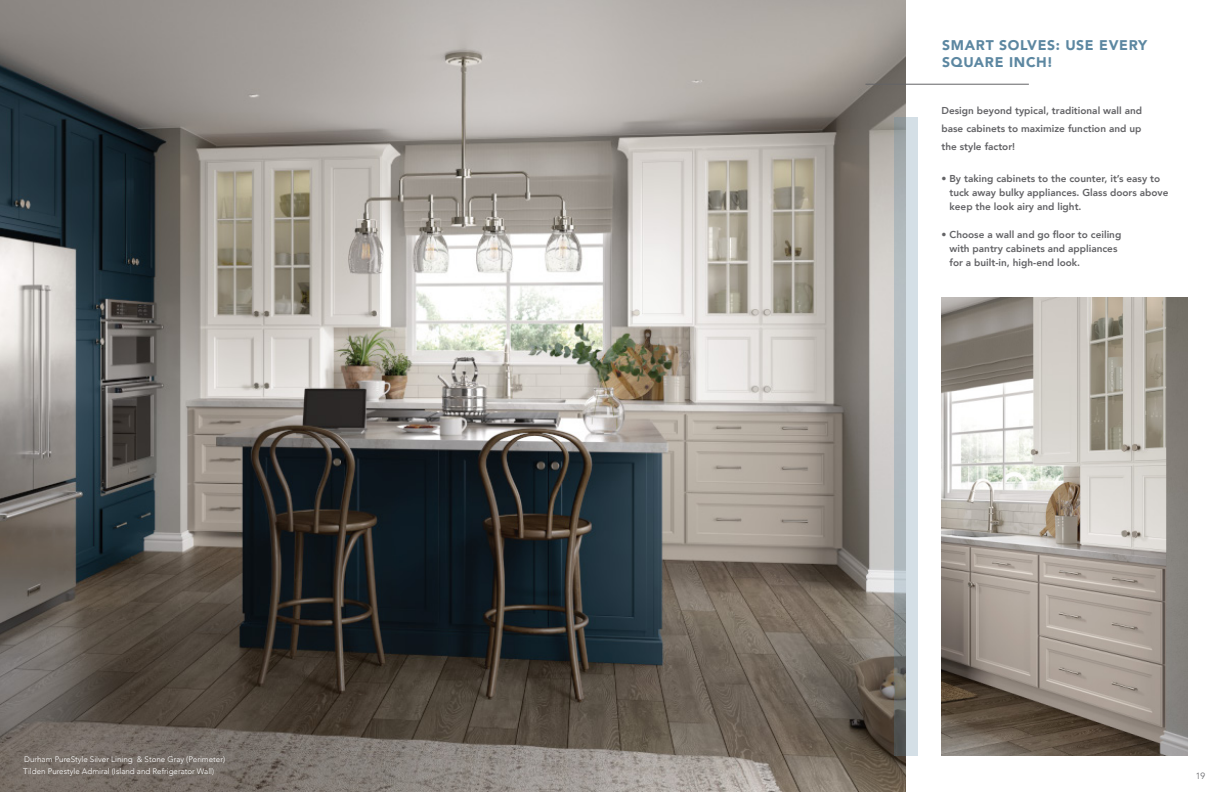
<style>
.page{position:relative;width:1224px;height:792px;background:#fff}
.page>*{position:absolute;margin:0;border:0;box-sizing:border-box;transform-origin:0 0}
.t1{font:900 14px/16.8px "Avenir";letter-spacing:.045em;color:#5c87a1}
.basic{font:800 10px/14px "Avenir";color:#636366}
.t2{font:300 9px "Avenir";color:#636366}
.basic-2{font:300 8px/12px "Avenir";color:#fff}
</style>
<div class="page">
<img style="left:0;top:0;width:905px;height:792px">
<hr style="left:865px;top:84px;width:164px;height:1px;background:#636366">
<svg style="left:894px;top:117px;width:24px;height:639px;background:#b9c2c7"></svg>
<img style="left:942px;top:297px;width:246px;height:459px">
<p class="basic-2" style="left:23px;top:753px;width:203px">Durham PureStyle Silver Lining &amp; Stone Gray (Perimeter)<br>Tilden Purestyle Admiral (Island and Refrigerator Wall)</p>
<p class="t1" style="left:942px;top:36px;width:207px">SMART SOLVES: USE EVERY<br>SQUARE INCH!</p>
<p class="basic" style="left:942px;top:102px;width:202px;line-height:18px;text-align:justify">Design beyond typical, traditional wall and base cabinets to maximize function and up the style factor!</p>
<p class="basic" style="left:949px;top:172px;width:221px;text-indent:-8px">• By taking cabinets to the counter, it’s easy to tuck away bulky appliances. Glass doors above keep the look airy and light.</p>
<p class="basic" style="left:949px;top:228px;width:173px;text-indent:-8px">• Choose a wall and go floor to ceiling with pantry cabinets and appliances for a built-in, high-end look.</p>
<p class="t2" style="left:1196px;top:770px;width:11px">19</p>
</div>
